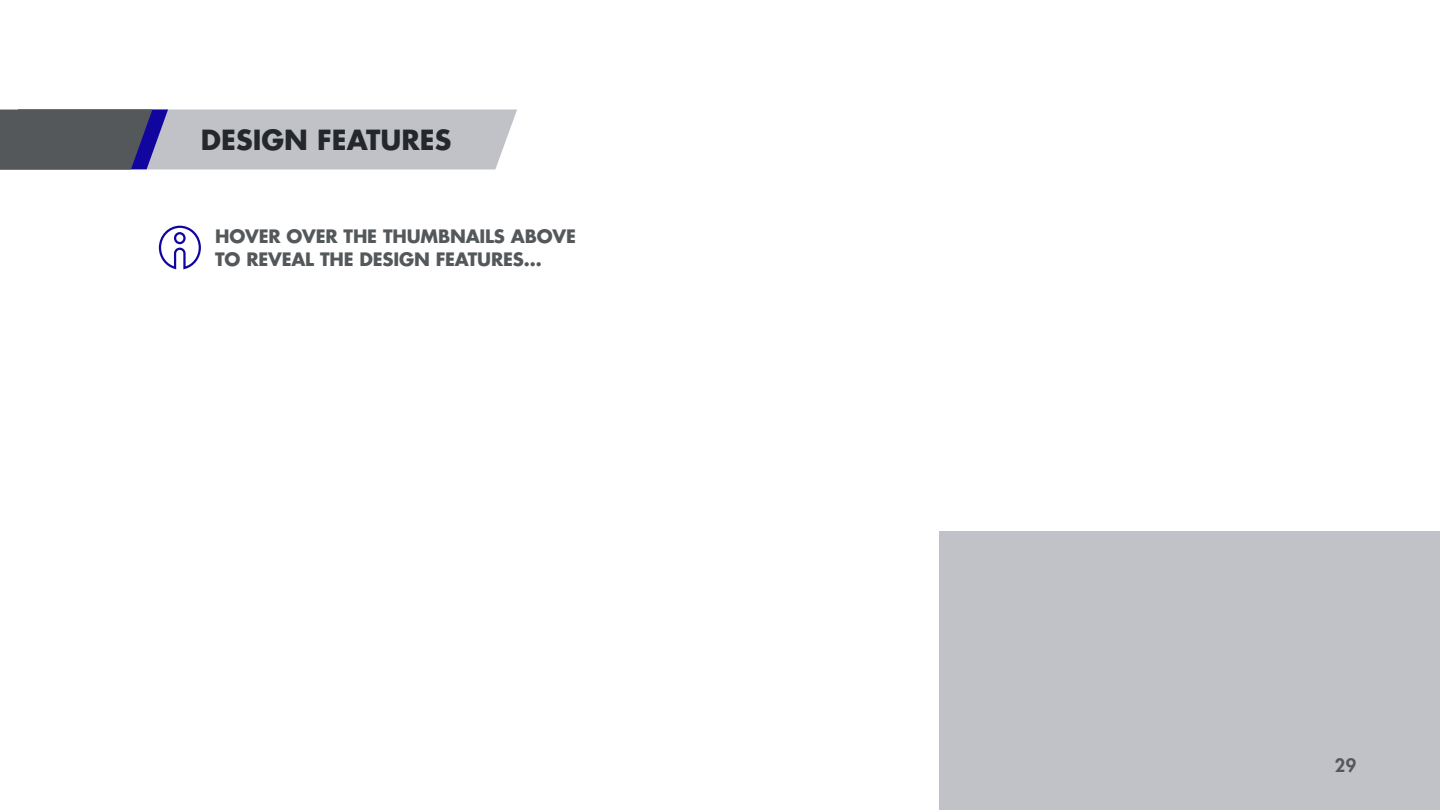
<style>
.page{position:relative;width:1440px;height:810px;background:#fff}
.page>*{position:absolute;margin:0;border:0;box-sizing:border-box;transform-origin:0 0}
.t1{font:700 27px "Futura LT";color:#25282a}
.t2{font:700 18px/22.5px "Futura LT";letter-spacing:-.01em;color:#54585a}
.t3{font:800 18px "Futura LT";color:#54585a}
</style>
<div class="page">
<svg style="left:0;top:109px;width:517px;height:60px;background:#9fa0aa"></svg>
<svg style="left:158px;top:225px;width:43px;height:45px"></svg>
<div style="left:174px;top:232px;width:12px;height:12px;border:2px solid #10069f;border-radius:50%"></div>
<div style="left:940px;top:532px;width:500px;height:278px;background:#c1c1c8"></div>
<h1 class="t1" style="left:201px;top:122px;width:252px">DESIGN FEATURES</h1>
<p class="t2" style="left:215px;top:225px;width:362px">HOVER OVER THE THUMBNAILS ABOVE<br>TO REVEAL THE DESIGN FEATURES…</p>
<p class="t3" style="left:1335px;top:753px;width:23px">29</p>
</div>
